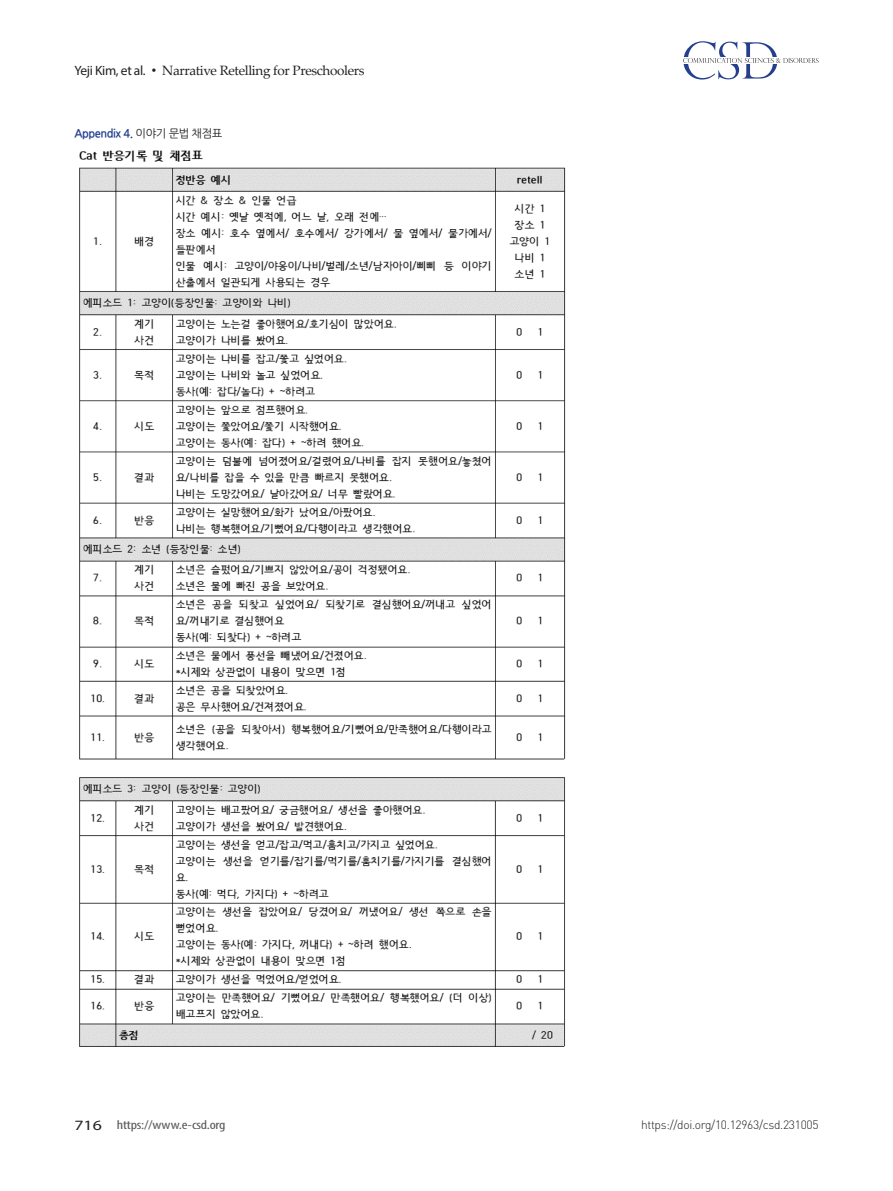
<style>
.page{position:relative;width:893px;height:1191px;background:#fff}
.page>*{position:absolute;margin:0;border:0;box-sizing:border-box;transform-origin:0 0}
.t1{font:13.5px "Palatino Linotype";letter-spacing:-.025em;color:#231f20}
.t2{font:condensed 12.75px "Myriad Pro";letter-spacing:-.015em;color:#57585a;scale:1.25 1}
.t3{font:300 12px "DIN Pro";letter-spacing:-.025em;color:#231f20}
.t4{font:11.25px "Nanum Gothic OTF Bold";letter-spacing:-.04em;color:#253f8e}
.s1{font-family:"Myriad Pro"}
.s2{font-family:"Dotum"}
.s3{font-family:"Nanum Gothic OTF";color:#231f20}
.s4{font-stretch:normal;font-size:14.25px;color:#231f20}
</style>
<div class="page">
<svg style="left:683px;top:41px;width:135px;height:38px"></svg>
<img style="left:79px;top:150px;width:487px;height:897px">
<p class="t1" style="left:74px;top:61px;width:292px"><span class="s1">Yeji Kim, et al.</span> <span class="s2">•</span> Narrative Retelling for Preschoolers</p>
<p class="t4" style="left:74px;top:127px;width:150px">Appendix 4. <span class="s3">이야기 문법 채점표</span></p>
<p class="t2" style="left:74px;top:1117px;width:122px"><span class="s4">716</span> https://www.e-csd.org</p>
<p class="t3" style="left:641px;top:1116px;width:179px">https://doi.org/10.12963/csd.231005</p>
</div>
